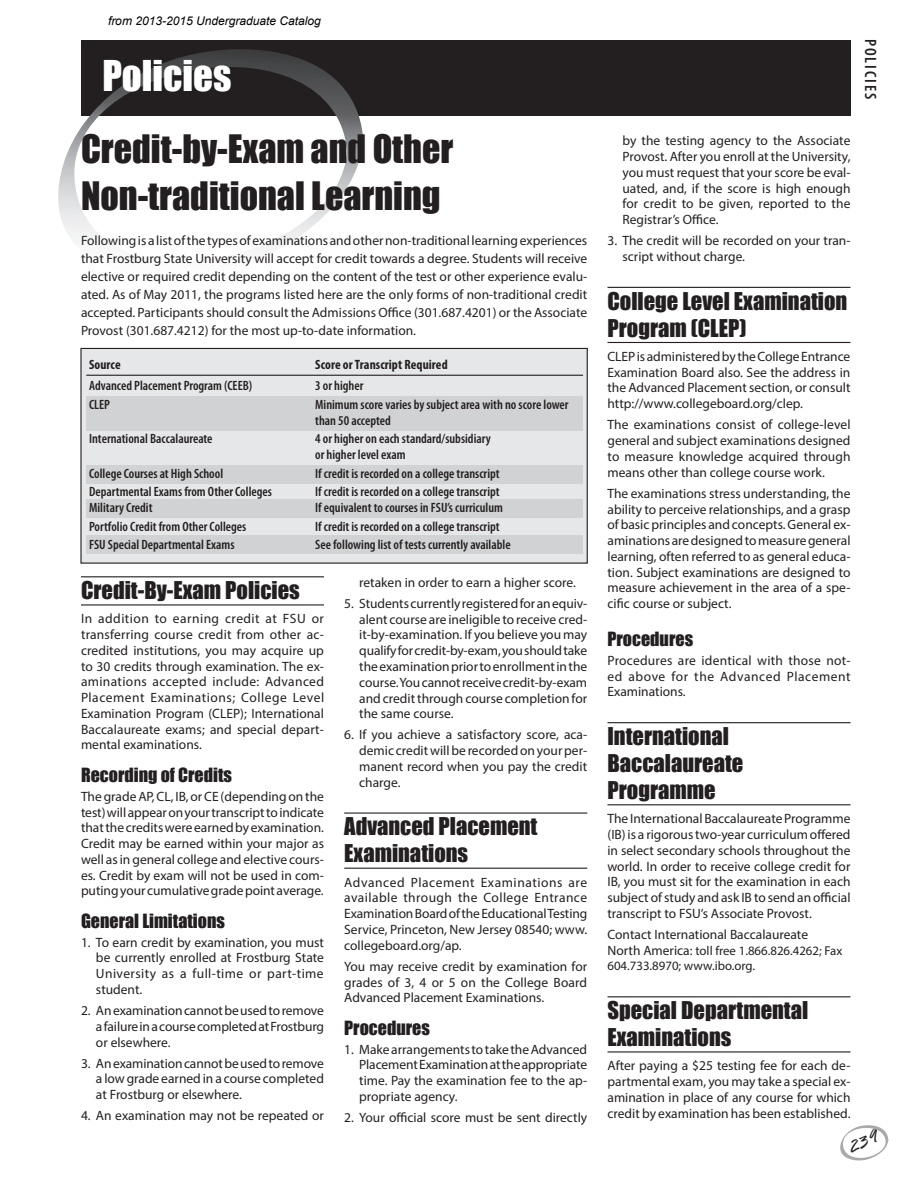
<style>
.page{position:relative;width:918px;height:1188px;background:#fff}
.page>*{position:absolute;margin:0;border:0;box-sizing:border-box;transform-origin:0 0}
.t1{font:39px "Impact";color:#fff}
.t2{font:36px/46.8px "Impact";color:#231f20}
.t3{font:22.5px/27px "Impact";color:#231f20}
.t4{font:18px "Impact";color:#231f20}
.t5{font:600 condensed 16.5px "Myriad Pro";letter-spacing:.12em;color:#231f20}
.t6{font:13.5px/15.8px "Myriad Pro";color:#231f20;text-align:justify}
.t7{font:600 condensed 13.5px/16.2px "Myriad Pro";color:#231f20}
.t8{font:700 condensed 13.5px "Myriad Pro";letter-spacing:.005em;color:#231f20}
.t9{font:12.9px/15.8px "Myriad Pro";color:#231f20}
.t10{font:italic 12px "Arial";color:#000}
.s1{font-size:13.5px}
</style>
<div class="page">
<div style="left:81px;top:40px;width:770px;height:75px;background:#231f20"></div>
<svg style="left:58px;top:49px;width:306px;height:201px"></svg>
<div style="left:81px;top:348px;width:506px;height:215px;background:#e6e7e9"></div>
<div style="left:80px;top:348px;width:508px;height:216px;border:1px solid #231f20"></div>
<div style="left:86px;top:396px;width:497px;height:35px;background:#d1d2d4"></div>
<div style="left:86px;top:465px;width:497px;height:18px;background:#d1d2d4"></div>
<div style="left:86px;top:500px;width:497px;height:18px;background:#d1d2d4"></div>
<div style="left:86px;top:536px;width:497px;height:18px;background:#d1d2d4"></div>
<hr style="left:608px;top:287px;width:242px;height:1px;background:#231f20">
<hr style="left:608px;top:342px;width:242px;height:1px;background:#231f20">
<hr style="left:608px;top:722px;width:242px;height:1px;background:#231f20">
<hr style="left:608px;top:804px;width:242px;height:1px;background:#231f20">
<hr style="left:608px;top:996px;width:242px;height:1px;background:#231f20">
<hr style="left:608px;top:1051px;width:242px;height:2px;background:#231f20">
<hr style="left:81px;top:576px;width:243px;height:1px;background:#231f20">
<hr style="left:81px;top:604px;width:243px;height:2px;background:#231f20">
<hr style="left:344px;top:813px;width:243px;height:1px;background:#231f20">
<hr style="left:344px;top:868px;width:243px;height:1px;background:#231f20">
<hr style="left:86px;top:375px;width:497px;height:1px;background:#231f20">
<svg style="left:840px;top:1125px;width:49px;height:36px"></svg>
<p class="t10" style="left:108px;top:13px;width:214px">from 2013-2015 Undergraduate Catalog</p>
<h1 class="t1" style="left:102px;top:45px;width:131px">Policies</h1>
<h2 class="t2" style="left:81px;top:125px;width:374px">Credit-by-Exam and Other<br>Non-traditional Learning</h2>
<p class="t6" style="left:81px;top:231px;width:508px;line-height:18px">Following is a list of the types of examinations and other non-traditional learning experiences that Frostburg State University will accept for credit towards a degree. Students will receive elective or required credit depending on the content of the test or other experience evalu&shy;ated. As of May 2011, the programs listed here are the only forms of non-traditional credit accepted. Participants should consult the Admissions Office (301.687.4201) or the Associate Provost (301.687.4212) for the most up-to-date information.</p>
<p class="t8" style="left:89px;top:356px;width:33px">Source</p>
<p class="t8" style="left:315px;top:356px;width:134px">Score or Transcript Required</p>
<p class="t7" style="left:89px;top:377px;width:165px">Advanced Placement Program (CEEB)</p>
<p class="t7" style="left:315px;top:377px;width:50px">3 or higher</p>
<p class="t7" style="left:89px;top:396px;width:23px">CLEP</p>
<p class="t7" style="left:315px;top:396px;width:255px">Minimum score varies by subject area with no score lower than 50 accepted</p>
<p class="t7" style="left:89px;top:430px;width:125px">International Baccalaureate</p>
<p class="t7" style="left:315px;top:430px;width:177px">4 or higher on each standard/subsidiary or higher level exam</p>
<p class="t7" style="left:89px;top:465px;width:136px">College Courses at High School</p>
<p class="t7" style="left:315px;top:465px;width:186px">If credit is recorded on a college transcript</p>
<p class="t7" style="left:89px;top:483px;width:184px">Departmental Exams from Other Colleges</p>
<p class="t7" style="left:315px;top:483px;width:186px">If credit is recorded on a college transcript</p>
<p class="t7" style="left:89px;top:500px;width:65px">Military Credit</p>
<p class="t7" style="left:315px;top:500px;width:189px">If equivalent to courses in FSU’s curriculum</p>
<p class="t7" style="left:89px;top:518px;width:159px">Portfolio Credit from Other Colleges</p>
<p class="t7" style="left:315px;top:518px;width:186px">If credit is recorded on a college transcript</p>
<p class="t7" style="left:89px;top:536px;width:147px">FSU Special Departmental Exams</p>
<p class="t7" style="left:315px;top:536px;width:197px">See following list of tests currently available</p>
<h3 class="t3" style="left:81px;top:576px;width:220px">Credit-By-Exam Policies</h3>
<p class="t6" style="left:81px;top:611px;width:245px">In addition to earning credit at FSU or transferring course credit from other ac&shy;credited institutions, you may acquire up to 30 credits through examination. The ex&shy;aminations accepted include: Advanced Placement Examinations; College Level Examination Program (CLEP); International Baccalaureate exams; and special depart&shy;mental examinations.</p>
<h3 class="t4" style="left:81px;top:761px;width:153px">Recording of Credits</h3>
<p class="t6" style="left:81px;top:788px;width:245px">The grade AP, CL, IB, or CE (depending on the test) will appear on your transcript to indicate that the credits were earned by examination.<br>Credit may be earned within your major as well as in general college and elective cours&shy;es. Credit by exam will not be used in com&shy;puting your cumulative grade point average.</p>
<h3 class="t4" style="left:81px;top:907px;width:145px">General Limitations</h3>
<p class="t6" style="left:96px;top:934px;width:230px;text-indent:-15px">1. To earn credit by examination, you must be currently enrolled at Frostburg State University as a full-time or part-time student.</p>
<p class="t6" style="left:96px;top:1002px;width:230px;text-indent:-15px">2. An examination cannot be used to remove a failure in a course completed at Frostburg or elsewhere.</p>
<p class="t6" style="left:96px;top:1055px;width:230px;text-indent:-15px">3. An examination cannot be used to remove a low grade earned in a course completed at Frostburg or elsewhere.</p>
<p class="t6" style="left:81px;top:1108px;width:245px">4. An examination may not be repeated or</p>
<p class="t6" style="left:359px;top:574px;width:218px">retaken in order to earn a higher score.</p>
<p class="t6" style="left:359px;top:595px;width:230px;text-indent:-15px">5. Students currently registered for an equiv&shy;alent course are ineligible to receive cred&shy;it-by-examination. If you believe you may qualify for credit-by-exam, you should take the examination prior to enrollment in the course. You cannot receive credit-by-exam and credit through course completion for the same course.</p>
<p class="t6" style="left:359px;top:727px;width:230px;text-indent:-15px">6. If you achieve a satisfactory score, aca&shy;demic credit will be recorded on your per&shy;manent record when you pay the credit charge.</p>
<h3 class="t3" style="left:344px;top:812px;width:195px">Advanced Placement<br>Examinations</h3>
<p class="t6" style="left:344px;top:874px;width:245px">Advanced Placement Examinations are available through the College Entrance Examination Board of the Educational Testing Service, Princeton, New Jersey 08540; www. collegeboard.org/ap.</p>
<p class="t6" style="left:344px;top:958px;width:244px">You may receive credit by examination for grades of 3, 4 or 5 on the College Board Advanced Placement Examinations.</p>
<h3 class="t4" style="left:344px;top:1014px;width:87px">Procedures</h3>
<p class="t6" style="left:359px;top:1041px;width:230px;text-indent:-15px">1. Make arrangements to take the Advanced Placement Examination at the appropriate time. Pay the examination fee to the ap&shy;propriate agency.</p>
<p class="t6" style="left:344px;top:1109px;width:244px">2. Your official score must be sent directly</p>
<p class="t6" style="left:622px;top:133px;width:230px">by the testing agency to the Associate Provost. After you enroll at the University, you must request that your score be eval&shy;uated, and, if the score is high enough for credit to be given, reported to the Registrar’s Office.</p>
<p class="t6" style="left:622px;top:233px;width:230px;text-indent:-15px">3. The credit will be recorded on your tran&shy;script without charge.</p>
<h3 class="t3" style="left:608px;top:287px;width:241px">College Level Examination<br>Program (CLEP)</h3>
<p class="t6" style="left:608px;top:348px;width:245px">CLEP is administered by the College Entrance Examination Board also. See the address in the Advanced Placement section, or consult http://www.collegeboard.org/clep.</p>
<p class="t6" style="left:608px;top:417px;width:245px">The examinations consist of college-level general and subject examinations designed to measure knowledge acquired through means other than college course work.</p>
<p class="t6" style="left:608px;top:485px;width:245px">The examinations stress understanding, the ability to perceive relationships, and a grasp of basic principles and concepts. General ex&shy;aminations are designed to measure general learning, often referred to as general educa&shy;tion. Subject examinations are designed to measure achievement in the area of a spe&shy;cific course or subject.</p>
<h3 class="t4" style="left:608px;top:625px;width:87px">Procedures</h3>
<p class="t6" style="left:608px;top:652px;width:245px">Procedures are identical with those not&shy;ed above for the Advanced Placement Examinations.</p>
<h3 class="t3" style="left:608px;top:722px;width:137px">International<br>Baccalaureate<br>Programme</h3>
<p class="t6" style="left:608px;top:811px;width:245px">The International Baccalaureate Programme (IB) is a rigorous two-year curriculum offered in select secondary schools throughout the world. In order to receive college credit for IB, you must sit for the examination in each subject of study and ask IB to send an official transcript to FSU’s Associate Provost.</p>
<p class="t6" style="left:608px;top:926px;width:202px">Contact International Baccalaureate</p>
<p class="t9" style="left:607px;top:942px;width:236px"><span class="s1">North America:</span> toll free 1.866.826.4262; Fax<br>604.733.8970; www.ibo.org.</p>
<h3 class="t3" style="left:608px;top:996px;width:202px">Special Departmental<br>Examinations</h3>
<p class="t6" style="left:608px;top:1058px;width:245px">After paying a $25 testing fee for each de&shy;partmental exam, you may take a special ex&shy;amination in place of any course for which credit by examination has been established.</p>
<p class="t5" style="left:881px;top:39px;width:62px;rotate:90deg">policies</p>
</div>
